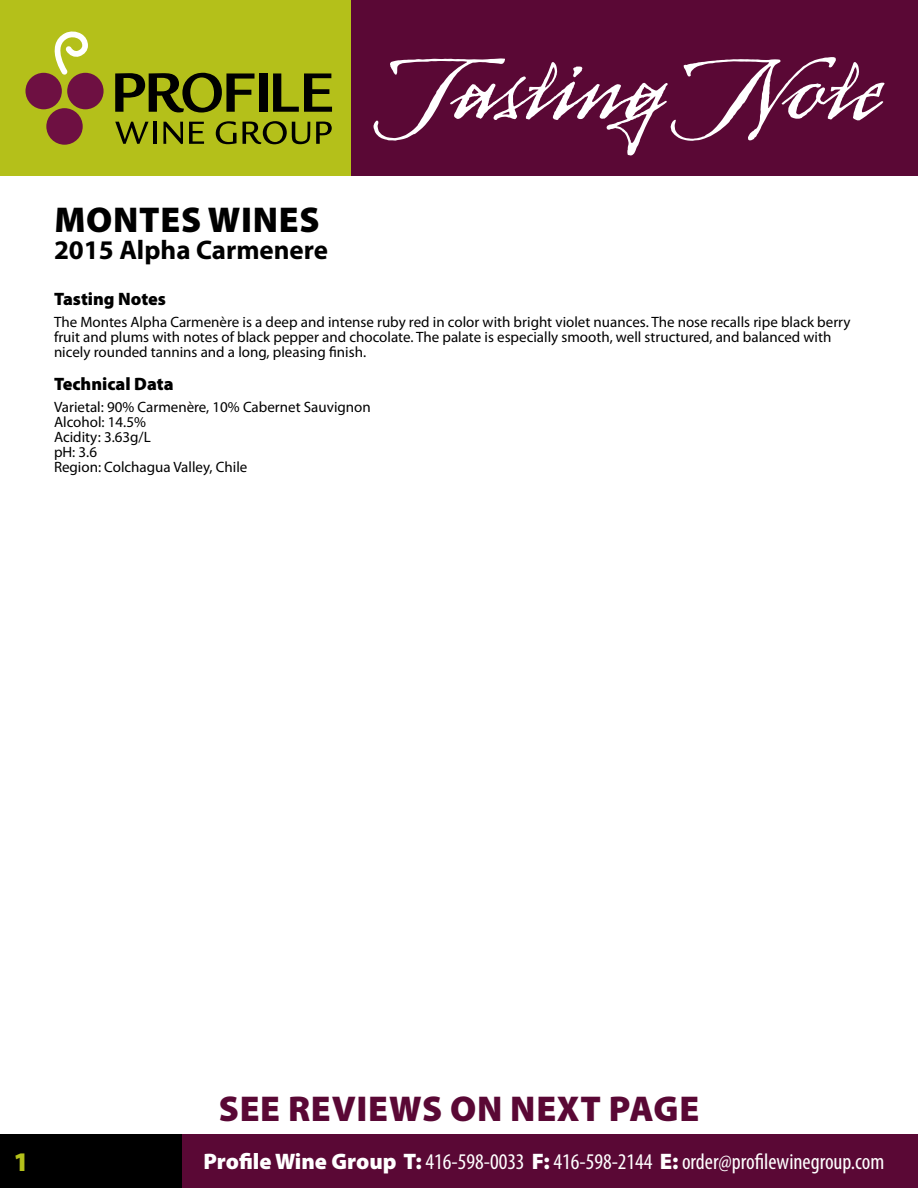
<style>
.page{position:relative;width:918px;height:1188px;background:#fff}
.page>*{position:absolute;margin:0;border:0;box-sizing:border-box;transform-origin:0 0}
.t1{font:127.5px "Arcana GMM Std Manuscript";color:#fff}
.t2{font:900 36px "Myriad Pro";letter-spacing:.02em;color:#5a0835}
.t3{font:900 36px "Myriad Pro";letter-spacing:.02em;color:#000}
.t4{font:700 27px "Myriad Pro";color:#000}
.t5{font:900 27px "Myriad Pro";color:#b4c01a}
.t6{font:condensed 22.5px "Myriad Pro";color:#fff}
.t7{font:900 18px "Myriad Pro";color:#000}
.t8{font:15px/15px "Myriad Pro";color:#000}
.s1{font-weight:900;font-stretch:normal}
</style>
<div class="page">
<div style="left:0;top:0;width:351px;height:176px;background:#b4c01a"></div>
<div style="left:178px;top:1134px;width:740px;height:54px;background:#5a0835"></div>
<div style="left:351px;top:0;width:567px;height:176px;background:#5a0835"></div>
<div style="left:0;top:1134px;width:181px;height:54px;background:#000"></div>
<svg style="left:115px;top:73px;width:140px;height:40px"></svg>
<div style="left:259px;top:73px;width:8px;height:39px;background:#000"></div>
<svg style="left:273px;top:73px;width:59px;height:39px"></svg>
<svg style="left:115px;top:122px;width:34px;height:22px"></svg>
<hr style="left:154px;top:122px;width:3px;height:22px;background:#000">
<svg style="left:163px;top:122px;width:20px;height:22px"></svg>
<svg style="left:189px;top:122px;width:15px;height:22px"></svg>
<svg style="left:216px;top:121px;width:21px;height:23px"></svg>
<svg style="left:243px;top:121px;width:67px;height:23px"></svg>
<svg style="left:316px;top:122px;width:16px;height:22px"></svg>
<div style="left:46px;top:108px;width:37px;height:37px;background:#6e1042;border-radius:50%"></div>
<div style="left:26px;top:73px;width:36px;height:36px;background:#6e1042;border-radius:50%"></div>
<div style="left:67px;top:73px;width:37px;height:36px;background:#6e1042;border-radius:50%"></div>
<svg style="left:54px;top:32px;width:34px;height:43px"></svg>
<h2 class="t3" style="left:54px;top:200px;width:267px">Montes Wines</h2>
<h3 class="t4" style="left:54px;top:232px;width:276px">2015 Alpha Carmenere</h3>
<h1 class="t1" style="left:392px;top:28px;width:491px">Tasting Note</h1>
<p class="t7" style="left:54px;top:289px;width:114px">Tasting Notes</p>
<p class="t8" style="left:54px;top:314px;width:798px">The Montes Alpha Carmenère is a deep and intense ruby red in color with bright violet nuances. The nose recalls ripe black berry fruit and plums with notes of black pepper and chocolate. The palate is especially smooth, well structured, and balanced with nicely rounded tannins and a long, pleasing finish.</p>
<p class="t7" style="left:54px;top:374px;width:121px">Technical Data</p>
<p class="t8" style="left:54px;top:399px;width:318px">Varietal: 90% Carmenère, 10% Cabernet Sauvignon<br>Alcohol: 14.5%<br>Acidity: 3.63g/L<br>pH: 3.6<br>Region: Colchagua Valley, Chile</p>
<h2 class="t2" style="left:219px;top:1088px;width:482px">SEE REVIEWS ON NEXT PAGE</h2>
<h3 class="t5" style="left:14px;top:1147px;width:17px">1</h3>
<h3 class="t6" style="left:203px;top:1148px;width:682px"><span class="s1">Profile Wine Group T:</span> 416-598-0033 <span class="s1">F:</span> 416-598-2144 <span class="s1">E:</span> order@profilewinegroup.com</h3>
</div>
